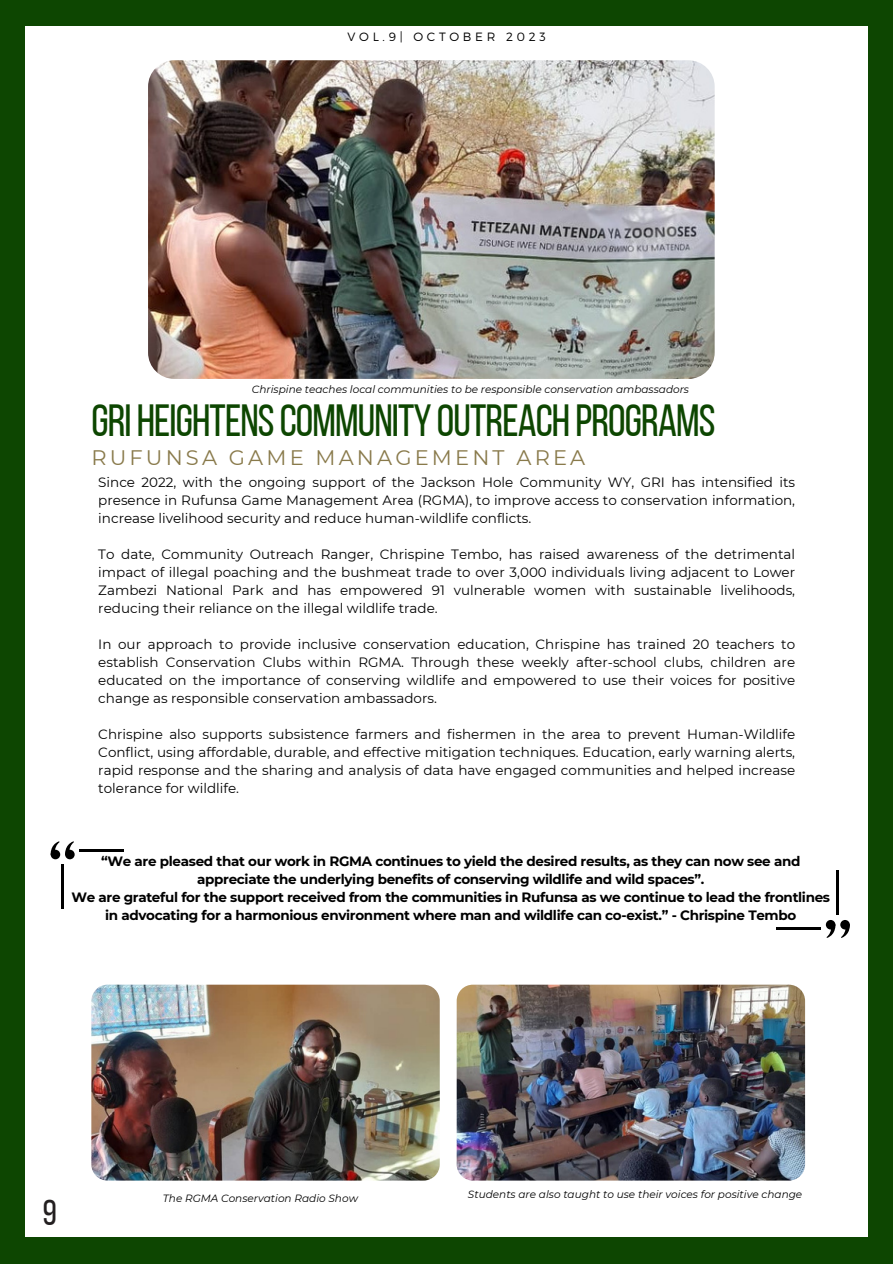
<style>
.page{position:relative;width:893px;height:1264px;background:#fff}
.page>*{position:absolute;margin:0;border:0;box-sizing:border-box;transform-origin:0 0}
.t1{font:45px "Bebas Neue";letter-spacing:-.02em;color:#0d4601}
.t2{font:36px "Bebas Neue";color:#231f20}
.t3{font:21px "Montserrat";letter-spacing:.15em;color:#897a4b}
.t4{font:13.5px/18px "Montserrat";color:#000;text-align:justify}
.t5{font:700 13.5px/18px "Montserrat";letter-spacing:-.025em;color:#000;text-align:center}
.t6{font:300 12px "Montserrat";letter-spacing:.31em;color:#000}
.t7{font:italic 10.5px "Montserrat";color:#000}
</style>
<div class="page">
<div style="left:0;top:0;width:892px;height:1263px;background:#0d4601"></div>
<div style="left:26px;top:26px;width:841px;height:1210px;background:#fff"></div>
<img style="left:148px;top:60px;width:566px;height:319px;border-radius:26px">
<img style="left:91px;top:984px;width:348px;height:196px;border-radius:16px">
<img style="left:456px;top:984px;width:349px;height:196px;border-radius:16px">
<svg style="left:65px;top:849px;width:10px;height:10px"></svg>
<div style="left:51px;top:849px;width:9px;height:10px;background:#000;border-radius:50%"></div>
<svg style="left:50px;top:841px;width:24px;height:16px"></svg>
<hr style="left:61px;top:864px;width:3px;height:44px;background:#000">
<hr style="left:80px;top:849px;width:44px;height:2px;background:#000">
<svg style="left:826px;top:921px;width:24px;height:17px"></svg>
<hr style="left:836px;top:870px;width:2px;height:44px;background:#000">
<hr style="left:776px;top:927px;width:44px;height:2px;background:#000">
<p class="t6" style="left:347px;top:29px;width:200px">VOL.9| OCTOBER 2023</p>
<h3 class="t7" style="left:252px;top:383px;width:438px">Chrispine teaches local communities to be responsible conservation ambassadors</h3>
<h4 class="t1" style="left:91px;top:402px;width:625px">GRI HEIGHTENSCOMMUNITY OUTREACH PROGRAMS</h4>
<p class="t3" style="left:91px;top:445px;width:495px">RUFUNSA GAME MANAGEMENT AREA</p>
<p class="t4" style="left:98px;top:473px;width:698px">Since 2022, with the ongoing support of the Jackson Hole Community WY, GRI has intensified its presence in Rufunsa Game Management Area (RGMA), to improve access to conservation information, increase livelihood security and reduce human-wildlife conflicts.</p>
<h1 class="t4" style="left:98px;top:545px;width:698px">To date, Community Outreach Ranger, Chrispine Tembo, has raised awareness of the detrimental impact of illegal poaching and the bushmeat trade to over 3,000 individuals living adjacent to Lower Zambezi National Park and has empowered 91 vulnerable women with sustainable livelihoods, reducing their reliance on the illegal wildlife trade.</h1>
<h2 class="t4" style="left:98px;top:635px;width:698px">In our approach to provide inclusive conservation education, Chrispine has trained 20 teachers to establish Conservation Clubs within RGMA. Through these weekly after-school clubs, children are educated on the importance of conserving wildlife and empowered to use their voices for positive change as responsible conservation ambassadors.</h2>
<h4 class="t4" style="left:98px;top:725px;width:698px">Chrispine also supports subsistence farmers and fishermen in the area to prevent Human-Wildlife Conflict, using affordable, durable, and effective mitigation techniques. Education, early warning alerts, rapid response and the sharing and analysis of data have engaged communities and helped increase tolerance for wildlife.</h4>
<p class="t5" style="left:71px;top:852px;width:760px">“We are pleased that our work in RGMA continues to yield the desired results, as they can now see and appreciate the underlying benefits of conserving wildlife and wild spaces”.<br>We are grateful for the support received from the communities in Rufunsa as we continue to lead the frontlines in advocating for a harmonious environment where man and wildlife can co-exist.” - Chrispine Tembo</p>
<h4 class="t2" style="left:43px;top:1198px;width:16px">9</h4>
<p class="t7" style="left:163px;top:1191px;width:196px">The RGMA Conservation Radio Show</p>
<p class="t7" style="left:468px;top:1187px;width:336px">Students are also taught to use their voices for positive change</p>
</div>
